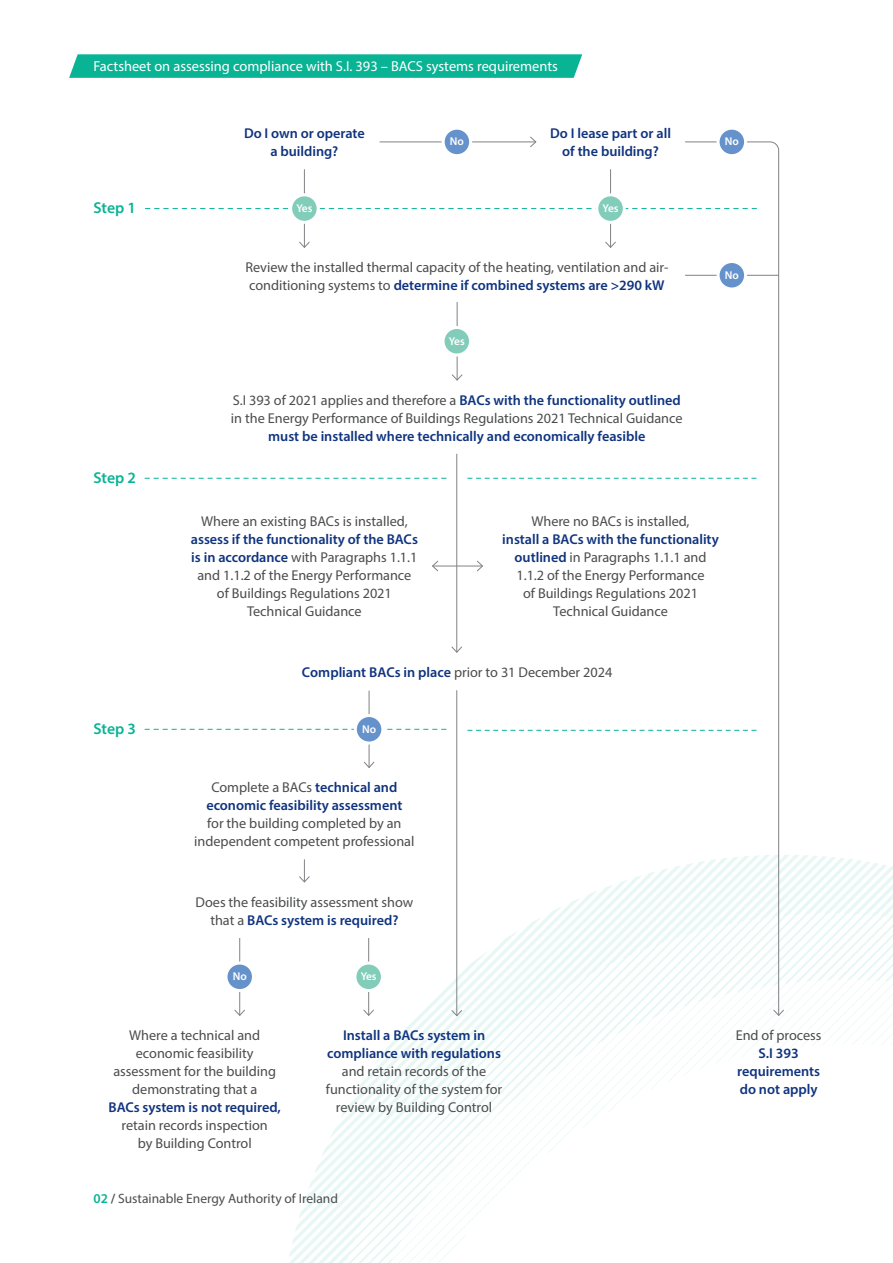
<style>
.page{position:relative;width:893px;height:1263px;background:#fff}
.page>*{position:absolute;margin:0;border:0;box-sizing:border-box;transform-origin:0 0}
.SEAI_BACS_Body{font:600 15.75px "Myriad Pro";letter-spacing:-.005em;color:#09b495}
.t1{font:14.4px "Myriad Pro";color:#fff}
.SEAI_BACS_Body-2{font:14.25px/18px "Myriad Pro";color:#4b4c4d;text-align:center}
.SEAI_BACS_Body-3{font:600 14.25px/18px "Myriad Pro";color:#10347f;text-align:center}
.t2{font:13.5px "Myriad Pro";color:#4b4c4d}
.SEAI_BACS_Body-4{font:600 11.4px "Myriad Pro";color:#fff}
.s1{font-weight:600;color:#10347f}
.s2{font-weight:400;color:#4b4c4d}
.s3{font-weight:600;color:#09b495}
.s4{font-weight:600}
</style>
<div class="page">
<svg style="left:69px;top:54px;width:513px;height:24px;background:#11b698"></svg>
<svg style="left:289px;top:855px;width:604px;height:408px"></svg>
<hr style="left:368px;top:938px;width:1px;height:77px;background:#808285">
<svg style="left:363px;top:1009px;width:12px;height:7px"></svg>
<hr style="left:239px;top:938px;width:1px;height:77px;background:#808285">
<svg style="left:234px;top:1009px;width:11px;height:7px"></svg>
<svg style="left:145px;top:208px;width:539px;height:1px"></svg>
<svg style="left:145px;top:478px;width:301px;height:1px"></svg>
<svg style="left:468px;top:478px;width:217px;height:1px"></svg>
<svg style="left:468px;top:730px;width:217px;height:1px"></svg>
<svg style="left:145px;top:729px;width:301px;height:1px"></svg>
<div style="left:177px;top:769px;width:255px;height:90px;background:#fff"></div>
<div style="left:177px;top:883px;width:255px;height:54px;background:#fff"></div>
<div style="left:226px;top:963px;width:27px;height:27px;background:#6692cb;border-radius:50%"></div>
<div style="left:224px;top:961px;width:31px;height:31px;border:3px solid #fff;border-radius:50%"></div>
<div style="left:355px;top:963px;width:27px;height:27px;background:#82cdba;border-radius:50%"></div>
<div style="left:353px;top:961px;width:31px;height:31px;border:3px solid #fff;border-radius:50%"></div>
<hr style="left:304px;top:170px;width:1px;height:77px;background:#808285">
<svg style="left:299px;top:241px;width:11px;height:7px"></svg>
<hr style="left:369px;top:691px;width:1px;height:76px;background:#808285">
<svg style="left:363px;top:761px;width:12px;height:7px"></svg>
<hr style="left:456px;top:690px;width:1px;height:326px;background:#808285">
<svg style="left:451px;top:1009px;width:12px;height:8px"></svg>
<svg style="left:298px;top:860px;width:12px;height:23px"></svg>
<hr style="left:610px;top:170px;width:1px;height:77px;background:#808285">
<svg style="left:605px;top:241px;width:11px;height:7px"></svg>
<hr style="left:456px;top:454px;width:1px;height:198px;background:#808285">
<svg style="left:451px;top:646px;width:11px;height:7px"></svg>
<div style="left:291px;top:195px;width:27px;height:27px;background:#82cdba;border-radius:50%"></div>
<div style="left:289px;top:193px;width:31px;height:31px;border:3px solid #fff;border-radius:50%"></div>
<div style="left:597px;top:195px;width:27px;height:27px;background:#82cdba;border-radius:50%"></div>
<div style="left:595px;top:193px;width:31px;height:31px;border:3px solid #fff;border-radius:50%"></div>
<hr style="left:380px;top:142px;width:156px;height:1px;background:#808285">
<svg style="left:529px;top:136px;width:8px;height:12px"></svg>
<div style="left:443px;top:128px;width:28px;height:28px;background:#6692cb;border-radius:50%"></div>
<div style="left:442px;top:127px;width:30px;height:30px;border:3px solid #fff;border-radius:50%"></div>
<hr style="left:457px;top:302px;width:1px;height:78px;background:#808285">
<svg style="left:452px;top:374px;width:11px;height:7px"></svg>
<div style="left:443px;top:327px;width:27px;height:28px;background:#82cdba;border-radius:50%"></div>
<div style="left:441px;top:326px;width:31px;height:30px;border:3px solid #fff;border-radius:50%"></div>
<svg style="left:685px;top:141px;width:94px;height:875px"></svg>
<svg style="left:773px;top:1009px;width:11px;height:7px"></svg>
<div style="left:718px;top:128px;width:28px;height:28px;background:#6692cb;border-radius:50%"></div>
<div style="left:717px;top:127px;width:30px;height:30px;border:3px solid #fff;border-radius:50%"></div>
<div style="left:718px;top:261px;width:28px;height:28px;background:#6692cb;border-radius:50%"></div>
<div style="left:717px;top:260px;width:30px;height:30px;border:3px solid #fff;border-radius:50%"></div>
<hr style="left:433px;top:566px;width:49px;height:1px;background:#808285">
<svg style="left:432px;top:560px;width:7px;height:12px"></svg>
<svg style="left:476px;top:560px;width:7px;height:12px"></svg>
<div style="left:355px;top:715px;width:28px;height:28px;background:#6692cb;border-radius:50%"></div>
<div style="left:354px;top:714px;width:30px;height:30px;border:3px solid #fff;border-radius:50%"></div>
<p class="t1" style="left:94px;top:57px;width:466px">Factsheet on assessing compliance with S.I. 393 – BACS systems requirements</p>
<p class="SEAI_BACS_Body" style="left:94px;top:198px;width:44px">Step 1</p>
<p class="SEAI_BACS_Body" style="left:94px;top:467px;width:44px">Step 2</p>
<p class="SEAI_BACS_Body-3" style="left:244px;top:124px;width:122px">Do I own or operate a building?</p>
<p class="SEAI_BACS_Body-3" style="left:550px;top:124px;width:122px">Do I lease part or all of the building?</p>
<p class="SEAI_BACS_Body-4" style="left:450px;top:134px;width:16px">No</p>
<p class="SEAI_BACS_Body-4" style="left:296px;top:201px;width:17px">Yes</p>
<p class="SEAI_BACS_Body-4" style="left:603px;top:201px;width:17px">Yes</p>
<p class="SEAI_BACS_Body-2" style="left:245px;top:258px;width:425px;text-align:left">Review the installed thermal capacity of the heating, ventilation and air&shy;conditioning systems to <span class="s1">determine if combined systems are &gt;290 kW</span></p>
<p class="SEAI_BACS_Body-4" style="left:449px;top:334px;width:17px">Yes</p>
<p class="SEAI_BACS_Body-2" style="left:231px;top:391px;width:453px">S.I 393 of 2021 applies and therefore a <span class="s1">BACs with the functionality outlined </span>in the Energy Performance of Buildings Regulations 2021 Technical Guidance <span class="s1">must be installed where technically and economically feasible</span></p>
<p class="SEAI_BACS_Body-4" style="left:725px;top:134px;width:16px">No</p>
<p class="SEAI_BACS_Body-4" style="left:725px;top:268px;width:16px">No</p>
<p class="SEAI_BACS_Body-2" style="left:191px;top:512px;width:229px">Where an existing BACs is installed, <span class="s1">assess if the functionality of the BACs is in accordance</span> with Paragraphs 1.1.1 and 1.1.2 of the Energy Performance of Buildings Regulations 2021<br>Technical Guidance</p>
<p class="SEAI_BACS_Body-2" style="left:502px;top:512px;width:218px">Where no BACs is installed,<br><span class="s1">install a BACs with the functionality outlined</span> in Paragraphs 1.1.1 and<br>1.1.2 of the Energy Performance<br>of Buildings Regulations 2021<br>Technical Guidance</p>
<p class="SEAI_BACS_Body" style="left:94px;top:718px;width:44px">Step 3</p>
<p class="SEAI_BACS_Body-2" style="left:302px;top:663px;width:312px"><span class="s1">Compliant BACs in place</span> prior to 31 December 2024</p>
<p class="SEAI_BACS_Body-4" style="left:362px;top:722px;width:16px">No</p>
<p class="SEAI_BACS_Body-2" style="left:194px;top:778px;width:222px">Complete a BACs <span class="s1">technical and economic feasibility assessment<br></span>for the building completed by an independent competent professional</p>
<p class="SEAI_BACS_Body-2" style="left:196px;top:893px;width:219px">Does the feasibility assessment show that a <span class="s1">BACs system is required?</span></p>
<p class="SEAI_BACS_Body-4" style="left:233px;top:969px;width:16px">No</p>
<p class="SEAI_BACS_Body-4" style="left:361px;top:969px;width:17px">Yes</p>
<p class="SEAI_BACS_Body-2" style="left:109px;top:1026px;width:174px">Where a technical and economic feasibility assessment for the building demonstrating that a<br><span class="s1">BACs system is not required, </span>retain records inspection</p>
<p class="SEAI_BACS_Body-2" style="left:138px;top:1134px;width:115px">by Building Control</p>
<p class="SEAI_BACS_Body-2" style="left:326px;top:1026px;width:178px"><span class="s1">Install a BACs system in compliance with regulations </span>and retain records of the functionality of the system for review by Building Control</p>
<p class="SEAI_BACS_Body-3" style="left:736px;top:1026px;width:87px"><span class="s2">End of process<br></span>S.I 393 requirements do not apply</p>
<p class="t2" style="left:94px;top:1190px;width:246px"><span class="s3">02</span> <span class="s4">/</span> Sustainable Energy Authority of Ireland</p>
</div>
